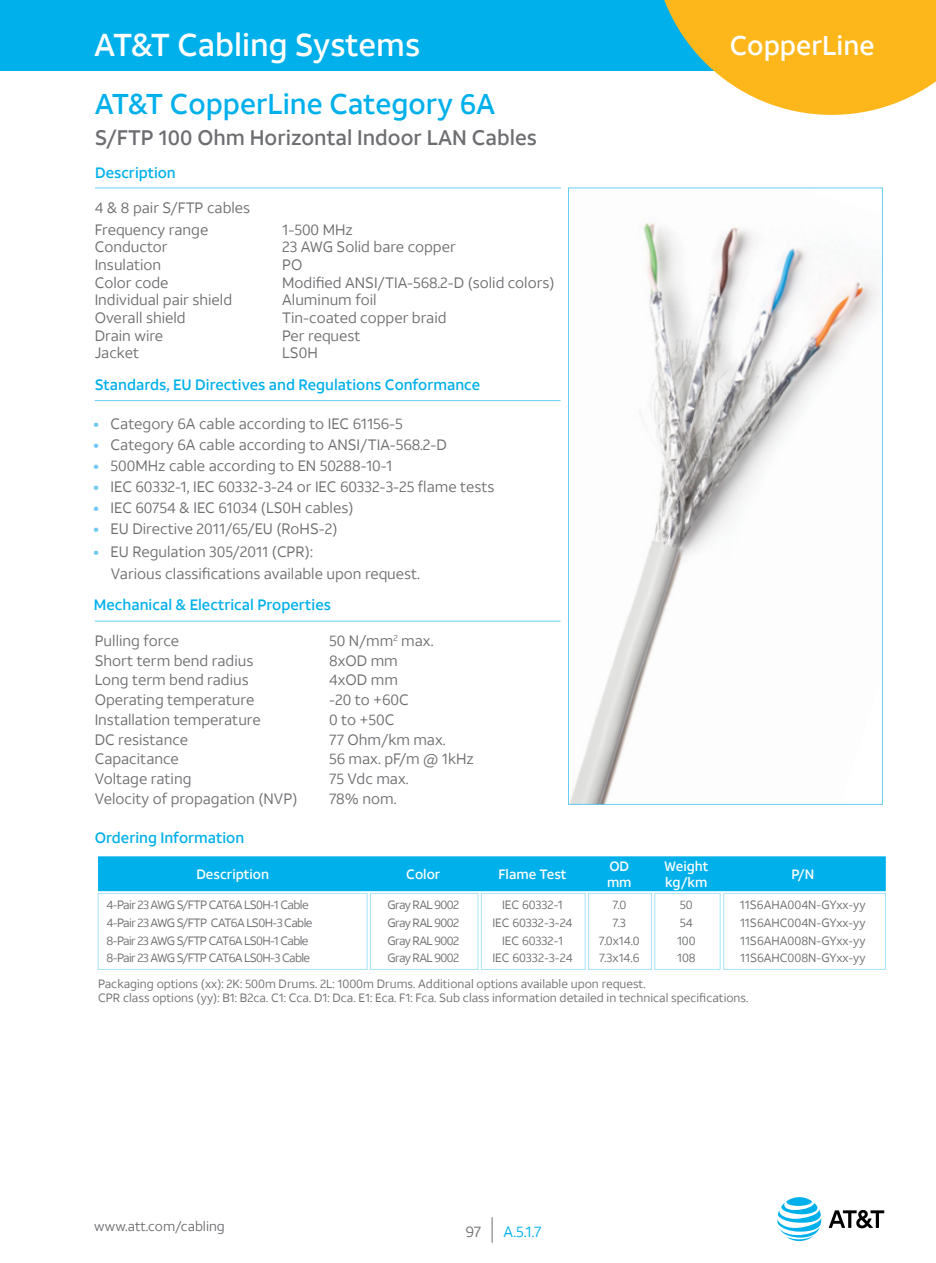
<style>
.page{position:relative;width:936px;height:1263px;background:#fff}
.page>*{position:absolute;margin:0;border:0;box-sizing:border-box;transform-origin:0 0}
.t1{font:500 31.5px "ATT Aleck Sans";color:#fff}
.t2{font:500 28.5px "ATT Aleck Sans";color:#00b0eb}
.t3{font:500 27px "ATT Aleck Sans";color:#fff}
.t4{font:500 21px "ATT Aleck Sans";color:#6d6e71}
.t5{font:15px/21.5px "ATT Aleck Sans";color:#6d6e71}
.t6{font:500 15px "ATT Aleck Sans";color:#00b0eb}
.t7{font:15px "ATT Aleck Sans";color:#00b0eb}
.t8{font:500 13.5px/16.2px "ATT Aleck Sans";color:#fff}
.t9{font:13.5px "ATT Aleck Sans";color:#6d6e71}
.t10{font:12px/14.4px "ATT Aleck Sans";color:#6d6e71}
.t11{font:12px "ATT Aleck Sans";letter-spacing:-.05em;color:#6d6e71}
.s1{font-weight:900;color:#6fc9f2}
</style>
<div class="page">
<div style="left:0;top:0;width:775px;height:71px;background:#00b0eb"></div>
<svg style="left:664px;top:0;width:271px;height:115px"></svg>
<svg style="left:492px;top:1217px;width:1px;height:26px"></svg>
<svg style="left:828px;top:1210px;width:56px;height:18px"></svg>
<svg style="left:777px;top:1197px;width:44px;height:44px"></svg>
<hr style="left:95px;top:621px;width:465px;height:1px;background:#00b0eb">
<hr style="left:95px;top:400px;width:465px;height:1px;background:#00b0eb">
<img style="left:570px;top:222px;width:310px;height:581px">
<hr style="left:95px;top:188px;width:466px;height:1px;background:#00b0eb">
<div style="left:98px;top:856px;width:787px;height:35px;background:#00b0eb"></div>
<h1 class="t1" style="left:94px;top:25px;width:327px">AT&amp;T Cabling Systems</h1>
<h3 class="t3" style="left:729px;top:29px;width:146px">CopperLine</h3>
<h2 class="t2" style="left:95px;top:86px;width:402px">AT&amp;T CopperLine Category 6A</h2>
<h3 class="t4" style="left:95px;top:125px;width:444px">S/FTP 100 Ohm Horizontal Indoor LAN Cables</h3>
<p class="t6" style="left:95px;top:163px;width:82px">Description</p>
<p class="t5" style="left:95px;top:197px;width:157px">4 &amp; 8 pair S/FTP cables<br>Frequency range</p>
<p class="t5" style="left:282px;top:219px;width:72px">1-500 MHz</p>
<p class="t5" style="left:95px;top:236px;width:74px">Conductor</p>
<p class="t5" style="left:282px;top:236px;width:175px">23 AWG Solid bare copper</p>
<p class="t5" style="left:95px;top:254px;width:68px">Insulation</p>
<p class="t5" style="left:282px;top:254px;width:22px">PO</p>
<p class="t5" style="left:95px;top:272px;width:75px">Color code</p>
<p class="t5" style="left:282px;top:272px;width:274px">Modified ANSI/TIA-568.2-D (solid colors)</p>
<p class="t5" style="left:95px;top:289px;width:139px">Individual pair shield</p>
<p class="t5" style="left:282px;top:289px;width:96px">Aluminum foil</p>
<p class="t5" style="left:95px;top:307px;width:93px">Overall shield</p>
<p class="t5" style="left:282px;top:307px;width:166px">Tin-coated copper braid</p>
<p class="t5" style="left:95px;top:325px;width:70px">Drain wire</p>
<p class="t5" style="left:282px;top:325px;width:80px">Per request</p>
<p class="t5" style="left:95px;top:342px;width:46px">Jacket</p>
<p class="t5" style="left:282px;top:342px;width:37px">LS0H</p>
<p class="t6" style="left:95px;top:375px;width:387px">Standards, EU Directives and Regulations Conformance</p>
<p class="t5" style="left:94px;top:413px;width:311px"><span class="s1">•</span> Category 6A cable according to IEC 61156-5</p>
<p class="t5" style="left:94px;top:434px;width:355px"><span class="s1">•</span> Category 6A cable according to ANSI/TIA-568.2-D</p>
<p class="t5" style="left:94px;top:455px;width:300px"><span class="s1">•</span> 500MHz cable according to EN 50288-10-1</p>
<p class="t5" style="left:94px;top:476px;width:402px"><span class="s1">•</span> IEC 60332-1, IEC 60332-3-24 or IEC 60332-3-25 flame tests</p>
<p class="t5" style="left:94px;top:497px;width:261px"><span class="s1">•</span> IEC 60754 &amp; IEC 61034 (LS0H cables)</p>
<p class="t5" style="left:94px;top:518px;width:245px"><span class="s1">•</span> EU Directive 2011/65/EU (RoHS-2)</p>
<p class="t5" style="left:111px;top:540px;width:311px;line-height:22.5px;text-indent:-17px"><span class="s1">•</span> EU Regulation 305/2011 (CPR):<br>Various classifications available upon request.</p>
<p class="t6" style="left:94px;top:596px;width:238px">Mechanical &amp; Electrical Properties</p>
<p class="t5" style="left:95px;top:630px;width:86px">Pulling force</p>
<p class="t5" style="left:329px;top:630px;width:106px">50 N/mm<sup>2</sup> max.</p>
<p class="t5" style="left:95px;top:650px;width:160px">Short term bend radius</p>
<p class="t5" style="left:329px;top:650px;width:70px">8xOD mm</p>
<p class="t5" style="left:95px;top:669px;width:156px">Long term bend radius</p>
<p class="t5" style="left:329px;top:669px;width:70px">4xOD mm</p>
<p class="t5" style="left:95px;top:689px;width:161px">Operating temperature</p>
<p class="t5" style="left:329px;top:689px;width:81px">-20 to +60C</p>
<p class="t5" style="left:95px;top:709px;width:168px">Installation temperature</p>
<p class="t5" style="left:329px;top:709px;width:67px">0 to +50C</p>
<p class="t5" style="left:95px;top:729px;width:95px">DC resistance</p>
<p class="t5" style="left:329px;top:729px;width:118px">77 Ohm/km max.</p>
<p class="t5" style="left:95px;top:748px;width:86px">Capacitance</p>
<p class="t5" style="left:329px;top:748px;width:146px">56 max. pF/m @ 1kHz</p>
<p class="t5" style="left:95px;top:768px;width:98px">Voltage rating</p>
<p class="t5" style="left:329px;top:768px;width:81px">75 Vdc max.</p>
<p class="t5" style="left:95px;top:788px;width:204px">Velocity of propagation (NVP)</p>
<p class="t5" style="left:329px;top:788px;width:69px">78% nom.</p>
<p class="t6" style="left:95px;top:828px;width:151px">Ordering Information</p>
<p class="t8" style="left:196px;top:866px;width:74px">Description</p>
<p class="t8" style="left:406px;top:866px;width:36px">Color</p>
<p class="t8" style="left:498px;top:866px;width:70px">Flame Test</p>
<p class="t8" style="left:607px;top:858px;width:26px">OD mm</p>
<p class="t8" style="left:664px;top:858px;width:46px">Weight kg/km</p>
<p class="t8" style="left:791px;top:866px;width:24px">P/N</p>
<p class="t11" style="left:106px;top:897px;width:204px">4-Pair 23 AWG S/FTP CAT6A LS0H-1 Cable</p>
<p class="t11" style="left:387px;top:897px;width:73px">Gray RAL 9002</p>
<p class="t10" style="left:502px;top:897px;width:62px">IEC 60332-1</p>
<p class="t10" style="left:612px;top:897px;width:15px">7.0</p>
<p class="t10" style="left:679px;top:897px;width:14px">50</p>
<p class="t10" style="left:740px;top:897px;width:127px">11S6AHA004N-GYxx-yy</p>
<p class="t11" style="left:106px;top:915px;width:207px">4-Pair 23 AWG S/FTP CAT6A LS0H-3 Cable</p>
<p class="t11" style="left:387px;top:915px;width:73px">Gray RAL 9002</p>
<p class="t10" style="left:492px;top:915px;width:82px">IEC 60332-3-24</p>
<p class="t10" style="left:612px;top:915px;width:15px">7.3</p>
<p class="t10" style="left:679px;top:915px;width:15px">54</p>
<p class="t10" style="left:740px;top:915px;width:127px">11S6AHC004N-GYxx-yy</p>
<p class="t11" style="left:106px;top:933px;width:203px">8-Pair 23 AWG S/FTP CAT6A LS0H-1 Cable</p>
<p class="t11" style="left:387px;top:933px;width:73px">Gray RAL 9002</p>
<p class="t10" style="left:502px;top:933px;width:62px">IEC 60332-1</p>
<p class="t10" style="left:599px;top:933px;width:42px">7.0x14.0</p>
<p class="t10" style="left:677px;top:933px;width:20px">100</p>
<p class="t10" style="left:740px;top:933px;width:127px">11S6AHA008N-GYxx-yy</p>
<p class="t11" style="left:107px;top:951px;width:205px">8-Pair 23 AWG S/FTP CAT6A LS0H-3 Cable</p>
<p class="t11" style="left:387px;top:951px;width:73px">Gray RAL 9002</p>
<p class="t10" style="left:492px;top:951px;width:82px">IEC 60332-3-24</p>
<p class="t10" style="left:599px;top:951px;width:42px">7.3x14.6</p>
<p class="t10" style="left:677px;top:951px;width:20px">108</p>
<p class="t10" style="left:740px;top:951px;width:127px">11S6AHC008N-GYxx-yy</p>
<p class="t10" style="left:98px;top:976px;width:652px">Packaging options (xx): 2K: 500m Drums. 2L: 1000m Drums. Additional options available upon request.<br>CPR class options (yy): B1: B2ca. C1: Cca. D1: Dca. E1: Eca. F1: Fca. Sub class information detailed in technical specifications.</p>
<p class="t9" style="left:94px;top:1218px;width:132px">www.att.com/cabling</p>
<p class="t5" style="left:465px;top:1221px;width:17px">97</p>
<p class="t7" style="left:503px;top:1222px;width:40px">A.5.1.7</p>
</div>
